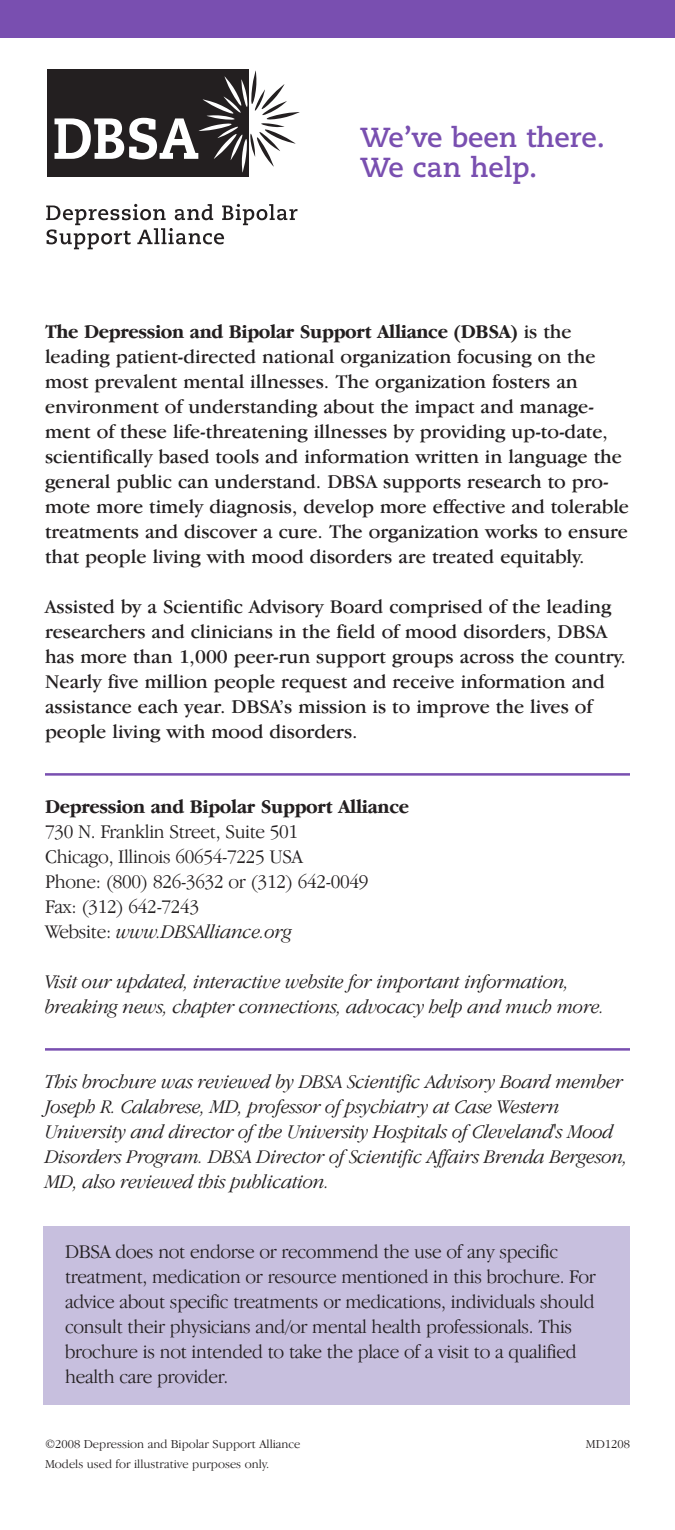
<style>
.page{position:relative;width:675px;height:1530px;background:#fff}
.page>*{position:absolute;margin:0;border:0;box-sizing:border-box;transform-origin:0 0}
.t1{font:700 27.5px/30px "Caecilia";color:#794fb0}
.t2{font:20px/25px "Garamond IT Cby BT";color:#231f20}
.t3{font:300 20px/25px "Garamond IT Cby BT";letter-spacing:-.015em;color:#231f20;scale:.96 1}
.t4{font:italic 300 20px/25px "Garamond IT Cby BT";letter-spacing:-.015em;color:#231f20;scale:.96 1}
.t5{font:700 20px "Garamond IT Cby BT";letter-spacing:-.02em;color:#231f20;scale:.96 1}
.t6{font:300 12.5px "Garamond IT Cby BT";color:#231f20}
.s1{font-weight:700}
.s2{font-style:italic}
</style>
<div class="page">
<div style="left:43px;top:1227px;width:587px;height:178px;background:#c7bfde"></div>
<hr style="left:45px;top:773px;width:585px;height:3px;background:#794fb0">
<hr style="left:45px;top:1048px;width:585px;height:3px;background:#794fb0">
<svg style="left:46px;top:204px;width:252px;height:45px"></svg>
<div style="left:47px;top:69px;width:202px;height:108px;background:#231f20"></div>
<svg style="left:55px;top:70px;width:245px;height:103px"></svg>
<div style="left:0;top:0;width:675px;height:37px;background:#794fb0"></div>
<h1 class="t1" style="left:360px;top:125px;width:247px">We’ve been there.<br>We can help.</h1>
<p class="t2" style="left:45px;top:321px;width:586px"><span class="s1">The Depression and Bipolar Support Alliance (DBSA)</span> is the leading patient-directed national organization focusing on the most prevalent mental illnesses. The organization fosters an environment of understanding about the impact and manage&shy;ment of these life-threatening illnesses by providing up-to-date, scientifically based tools and information written in language the general public can understand. DBSA supports research to pro&shy;mote more timely diagnosis, develop more effective and tolerable treatments and discover a cure. The organization works to ensure that people living with mood disorders are treated equitably.</p>
<p class="t2" style="left:45px;top:596px;width:582px">Assisted by a Scientific Advisory Board comprised of the leading researchers and clinicians in the field of mood disorders, DBSA has more than 1,000 peer-run support groups across the country.<br>Nearly five million people request and receive information and assistance each year. DBSA’s mission is to improve the lives of people living with mood disorders.</p>
<p class="t5" style="left:45px;top:799px;width:381px">Depression and Bipolar Support Alliance</p>
<p class="t3" style="left:45px;top:821px;width:339px">730 N. Franklin Street, Suite 501<br>Chicago, Illinois 60654-7225 USA<br>Phone: (800) 826-3632 or (312) 642-0049<br>Fax: (312) 642-7243<br>Website: <span class="s2">www.DBSAlliance.org</span></p>
<p class="t4" style="left:45px;top:971px;width:584px">Visit our updated, interactive website for important information, breaking news, chapter connections, advocacy help and much more.</p>
<p class="t4" style="left:45px;top:1071px;width:609px">This brochure was reviewed by DBSA Scientific Advisory Board member Joseph R. Calabrese, MD, professor of psychiatry at Case Western University and director of the University Hospitals of Cleveland's Mood Disorders Program. DBSA Director of Scientific Affairs Brenda Bergeson, MD, also reviewed this publication.</p>
<p class="t3" style="left:65px;top:1241px;width:554px">DBSA does not endorse or recommend the use of any specific treatment, medication or resource mentioned in this brochure. For advice about specific treatments or medications, individuals should consult their physicians and/or mental health professionals. This brochure is not intended to take the place of a visit to a qualified health care provider.</p>
<p class="t6" style="left:45px;top:1440px;width:257px">©2008 Depression and Bipolar Support Alliance</p>
<p class="t6" style="left:586px;top:1440px;width:46px">MD1208</p>
<p class="t6" style="left:45px;top:1460px;width:226px">Models used for illustrative purposes only.</p>
</div>
